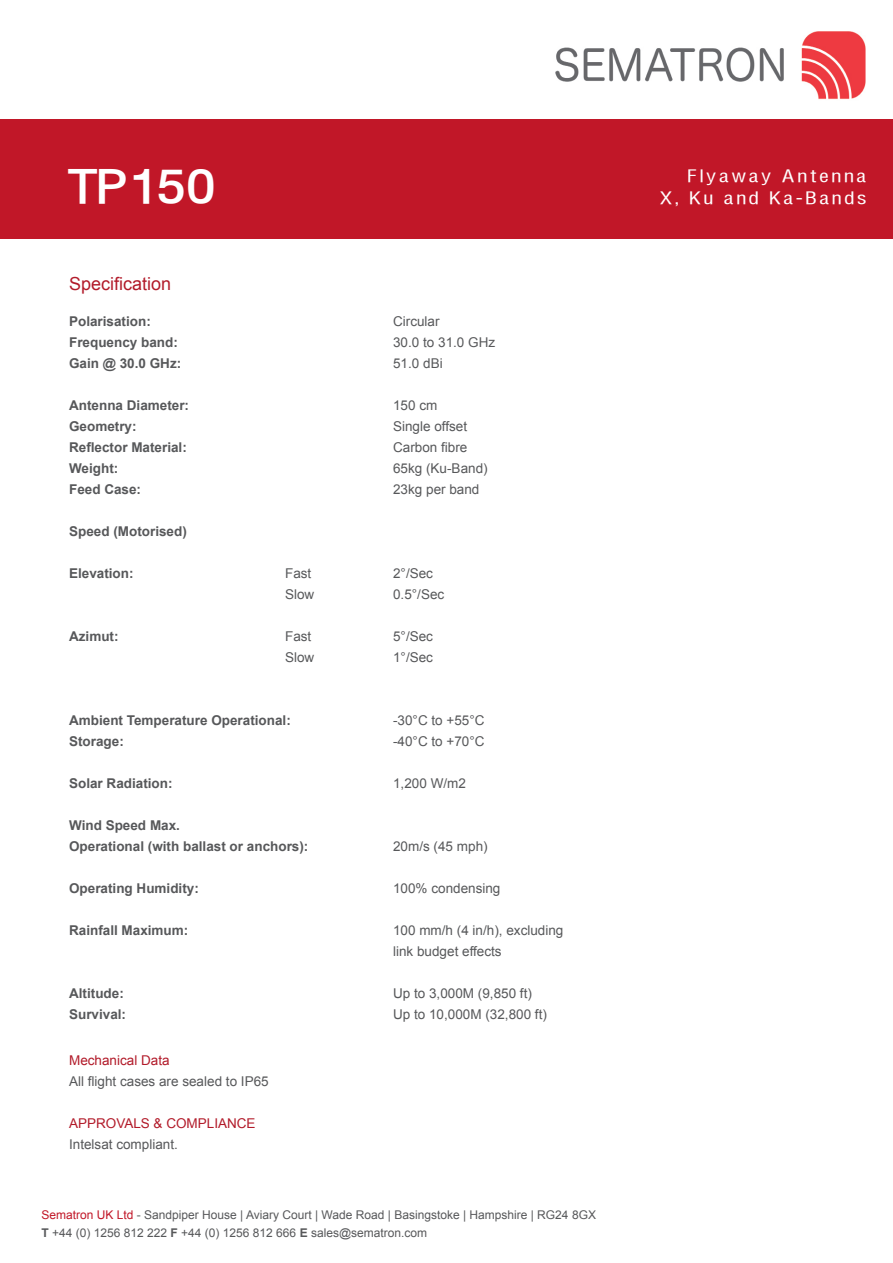
<style>
.page{position:relative;width:893px;height:1263px;background:#fff}
.page>*{position:absolute;margin:0;border:0;box-sizing:border-box;transform-origin:0 0}
.t1{font:49.5px "FIRSTHOME Bold";letter-spacing:.03em;color:#fff}
.t2{font:18.3px "FIRSTHOME";letter-spacing:.17em;color:#fff}
.t3{font:18px "Arial";color:#b21b2a}
.t4{font:13.5px "Arial";color:#57585a}
.t5{font:700 13.5px "Arial";color:#57585a}
.t6{font:13.5px "Arial";color:#b21b2a}
.t7{font:12px "Arial";color:#57585a}
.s1{color:#c11728}
.s2{font-weight:700}
</style>
<div class="page">
<div style="left:0;top:119px;width:893px;height:119px;background:#c11728"></div>
<img style="left:555px;top:31px;width:311px;height:69px">
<p class="t1" style="left:69px;top:157px;width:147px">TP150</p>
<p class="t3" style="left:69px;top:271px;width:104px">Specification</p>
<p class="t5" style="left:69px;top:312px;width:83px">Polarisation:</p>
<p class="t4" style="left:393px;top:312px;width:48px">Circular</p>
<p class="t5" style="left:69px;top:333px;width:110px">Frequency band:</p>
<p class="t4" style="left:393px;top:333px;width:104px">30.0 to 31.0 GHz</p>
<p class="t5" style="left:69px;top:354px;width:114px">Gain @ 30.0 GHz:</p>
<p class="t4" style="left:393px;top:354px;width:51px">51.0 dBi</p>
<p class="t5" style="left:69px;top:396px;width:122px">Antenna Diameter:</p>
<p class="t4" style="left:393px;top:396px;width:46px">150 cm</p>
<p class="t5" style="left:69px;top:417px;width:69px">Geometry:</p>
<p class="t4" style="left:393px;top:417px;width:76px">Single offset</p>
<p class="t5" style="left:69px;top:438px;width:119px">Reflector Material:</p>
<p class="t4" style="left:393px;top:438px;width:76px">Carbon fibre</p>
<p class="t5" style="left:69px;top:459px;width:51px">Weight:</p>
<p class="t4" style="left:393px;top:459px;width:96px">65kg (Ku-Band)</p>
<p class="t5" style="left:69px;top:480px;width:74px">Feed Case:</p>
<p class="t4" style="left:393px;top:480px;width:88px">23kg per band</p>
<p class="t5" style="left:69px;top:522px;width:119px">Speed (Motorised)</p>
<p class="t5" style="left:69px;top:564px;width:66px">Elevation:</p>
<p class="t4" style="left:285px;top:564px;width:28px">Fast</p>
<p class="t4" style="left:393px;top:564px;width:41px">2°/Sec</p>
<p class="t4" style="left:285px;top:585px;width:31px">Slow</p>
<p class="t4" style="left:393px;top:585px;width:53px">0.5°/Sec</p>
<p class="t5" style="left:69px;top:627px;width:51px">Azimut:</p>
<p class="t4" style="left:285px;top:627px;width:28px">Fast</p>
<p class="t4" style="left:393px;top:627px;width:41px">5°/Sec</p>
<p class="t4" style="left:285px;top:648px;width:31px">Slow</p>
<p class="t4" style="left:393px;top:648px;width:41px">1°/Sec</p>
<p class="t5" style="left:69px;top:711px;width:223px">Ambient Temperature Operational:</p>
<p class="t4" style="left:393px;top:711px;width:93px">-30°C to +55°C</p>
<p class="t5" style="left:69px;top:732px;width:56px">Storage:</p>
<p class="t4" style="left:393px;top:732px;width:93px">-40°C to +70°C</p>
<p class="t5" style="left:69px;top:774px;width:105px">Solar Radiation:</p>
<p class="t4" style="left:393px;top:774px;width:74px">1,200 W/m2</p>
<p class="t5" style="left:69px;top:816px;width:112px">Wind Speed Max.</p>
<p class="t5" style="left:69px;top:837px;width:241px">Operational (with ballast or anchors):</p>
<p class="t4" style="left:393px;top:837px;width:96px">20m/s (45 mph)</p>
<p class="t5" style="left:69px;top:879px;width:131px">Operating Humidity:</p>
<p class="t4" style="left:393px;top:879px;width:109px">100% condensing</p>
<p class="t5" style="left:69px;top:921px;width:121px">Rainfall Maximum:</p>
<p class="t4" style="left:393px;top:921px;width:172px">100 mm/h (4 in/h), excluding</p>
<p class="t4" style="left:393px;top:942px;width:110px">link budget effects</p>
<p class="t5" style="left:69px;top:984px;width:56px">Altitude:</p>
<p class="t4" style="left:393px;top:984px;width:140px">Up to 3,000M (9,850 ft)</p>
<p class="t5" style="left:69px;top:1005px;width:59px">Survival:</p>
<p class="t4" style="left:393px;top:1005px;width:155px">Up to 10,000M (32,800 ft)</p>
<p class="t6" style="left:69px;top:1051px;width:102px">Mechanical Data</p>
<p class="t4" style="left:69px;top:1072px;width:201px">All flight cases are sealed to IP65</p>
<p class="t6" style="left:69px;top:1114px;width:188px">APPROVALS &amp; COMPLIANCE</p>
<p class="t4" style="left:69px;top:1135px;width:110px">Intelsat compliant.</p>
<p class="t7" style="left:41px;top:1206px;width:556px"><span class="s1">Sematron UK Ltd</span> - Sandpiper House | Aviary Court | Wade Road | Basingstoke | Hampshire | RG24 8GX</p>
<p class="t7" style="left:41px;top:1224px;width:387px"><span class="s2">T</span> +44 (0) 1256 812 222 <span class="s2">F</span> +44 (0) 1256 812 666 <span class="s2">E</span> sales@sematron.com</p>
<p class="t2" style="left:689px;top:165px;width:179px">Flyaway Antenna</p>
<p class="t2" style="left:661px;top:187px;width:207px">X, Ku and Ka-Bands</p>
</div>
